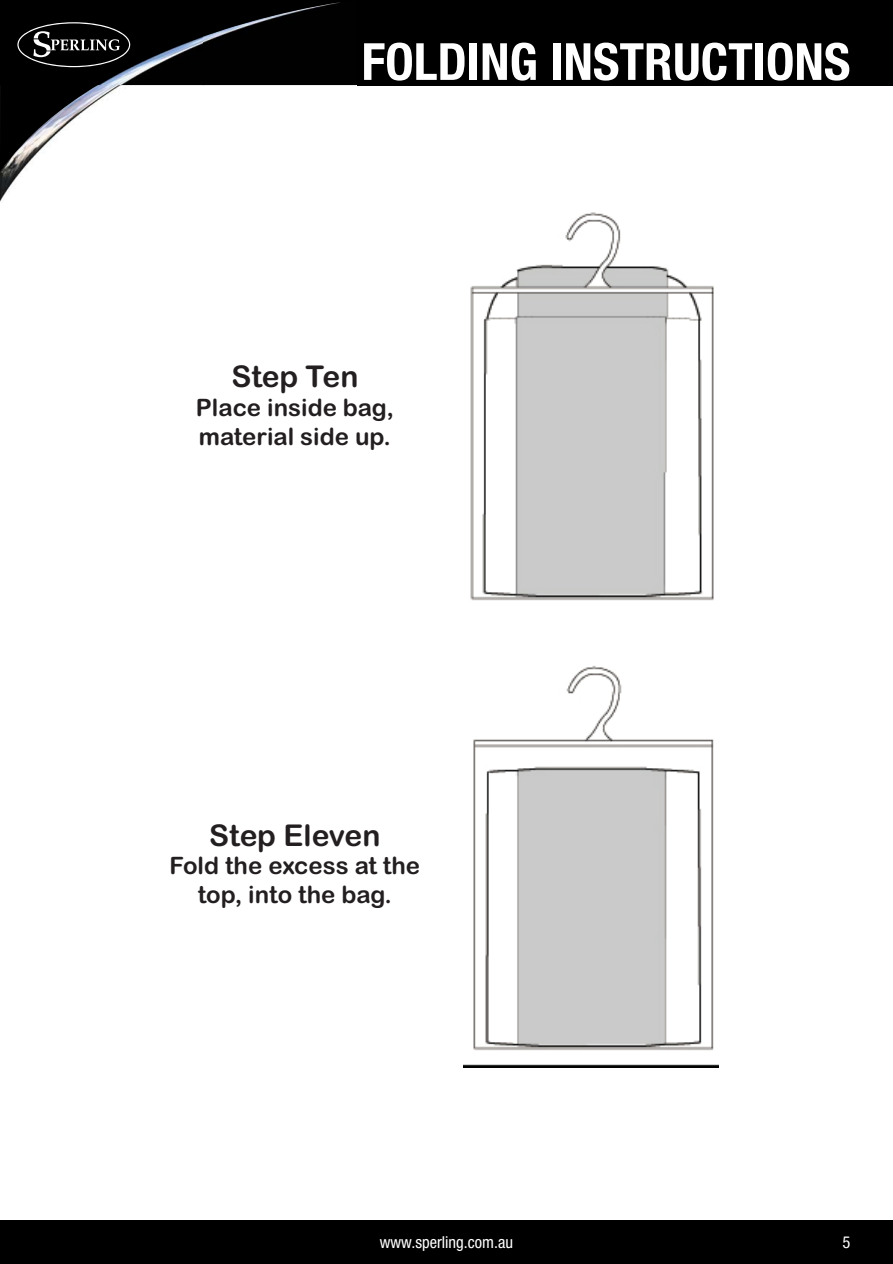
<style>
.page{position:relative;width:893px;height:1264px;background:#fff}
.page>*{position:absolute;margin:0;border:0;box-sizing:border-box;transform-origin:0 0}
.t1{font:700 condensed 51.3px "Helvetica Neue";color:#fff}
.t2{font:30px "Arial Rounded MT Bold";color:#231f20}
.t3{font:24px/28.8px "Arial Rounded MT Bold";color:#231f20;text-align:center}
.t4{font:condensed 16.5px "Helvetica Neue";color:#fff}
</style>
<div class="page">
<div style="left:0;top:1220px;width:893px;height:43px;background:#000"></div>
<img style="left:464px;top:665px;width:255px;height:402px">
<img style="left:470px;top:212px;width:244px;height:389px">
<div style="left:0;top:0;width:893px;height:85px;background:#000"></div>
<img style="left:0;top:172px;width:21px;height:30px">
<svg style="left:0;top:2px;width:356px;height:170px"></svg>
<svg style="left:16px;top:20px;width:116px;height:49px"></svg>
<p class="t1" style="left:361px;top:43px;width:490px">FOLDING INSTRUCTIONS</p>
<p class="t2" style="left:231px;top:365px;width:129px">Step Ten</p>
<p class="t3" style="left:196px;top:395px;width:199px;text-align:left">Place inside bag, material side up.</p>
<p class="t2" style="left:209px;top:823px;width:173px">Step Eleven</p>
<p class="t3" style="left:170px;top:853px;width:252px">Fold the excess at the top, into the bag.</p>
<p class="t4" style="left:380px;top:1235px;width:135px">www.sperling.com.au</p>
<p class="t4" style="left:842px;top:1235px;width:9px">5</p>
</div>
